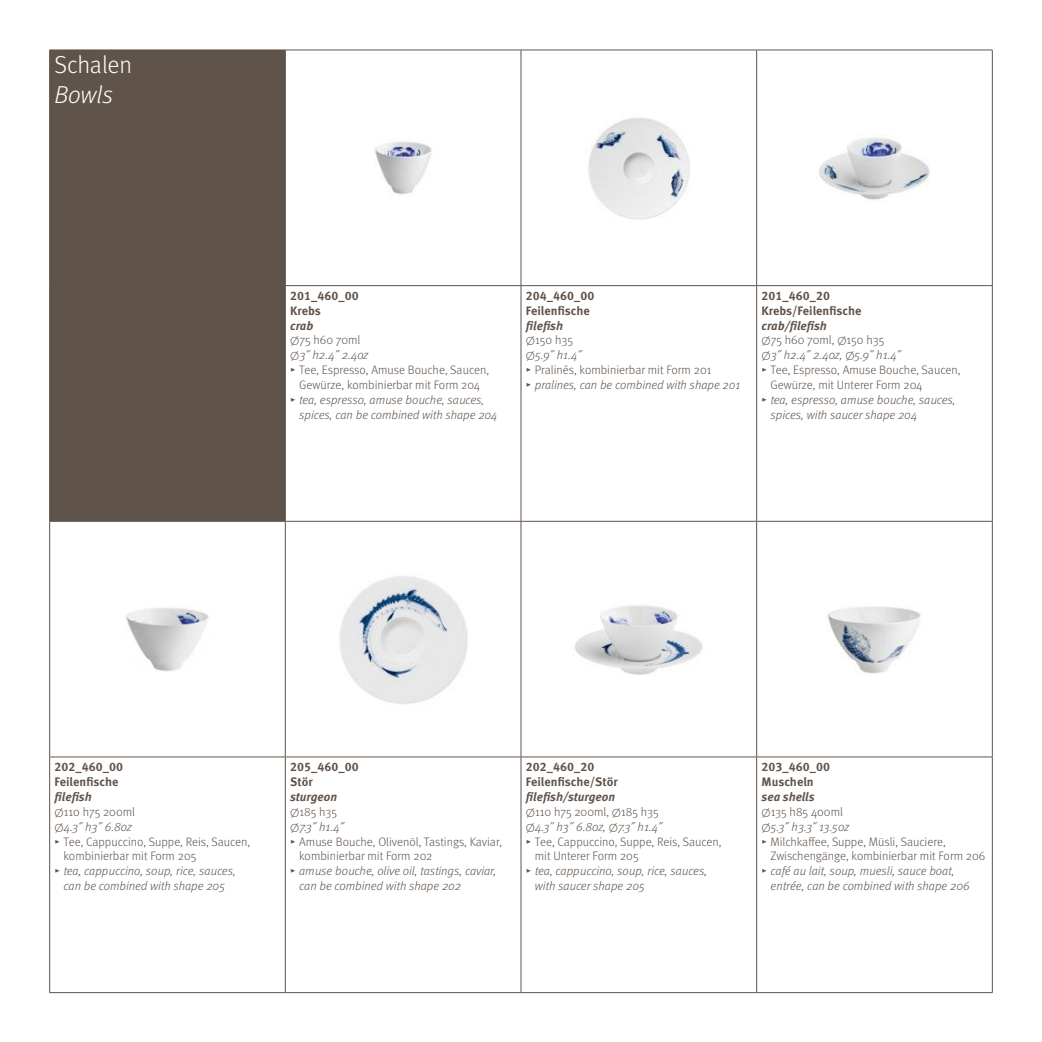
<style>
.page{position:relative;width:1042px;height:1042px;background:#fff}
.page>*{position:absolute;margin:0;border:0;box-sizing:border-box;transform-origin:0 0}
.t1{font:300 24.5px "Meta OT";letter-spacing:-.005em;color:#fff}
.t2{font:italic 300 24.5px "Meta HB";color:#fff}
.t3{font:italic 300 12.25px/14.9px "Meta HC";color:#60534a}
.t4{font:300 12.25px/14.9px "Meta OT";color:#60534a}
.t5{font:700 12.25px/14.9px "Meta Pro";color:#60534a}
.t6{font:italic 700 12.25px "Meta Pro";letter-spacing:-.005em;color:#60534a}
.s1{font-family:"Meta HB Light Special";font-weight:400}
.s2{font-family:"Meta HB Light Special";font-weight:400;font-style:normal}
.s3{font-family:"Meta Light Expert";font-weight:400}
.s4{font-family:"Meta Light Expert";font-weight:400;font-style:normal}
</style>
<div class="page">
<div style="left:50px;top:51px;width:235px;height:470px;background:#60534a"></div>
<hr style="left:49px;top:521px;width:236px;height:1px;background:#60534a">
<hr style="left:285px;top:521px;width:236px;height:1px;background:#60534a">
<hr style="left:521px;top:521px;width:235px;height:1px;background:#60534a">
<hr style="left:756px;top:521px;width:236px;height:1px;background:#60534a">
<hr style="left:49px;top:756px;width:236px;height:1px;background:#60534a">
<hr style="left:49px;top:757px;width:1px;height:235px;background:#60534a">
<hr style="left:285px;top:757px;width:1px;height:235px;background:#60534a">
<hr style="left:49px;top:992px;width:236px;height:1px;background:#60534a">
<hr style="left:521px;top:992px;width:235px;height:1px;background:#60534a">
<hr style="left:756px;top:992px;width:236px;height:1px;background:#60534a">
<hr style="left:49px;top:50px;width:236px;height:1px;background:#60534a">
<hr style="left:49px;top:50px;width:1px;height:236px;background:#60534a">
<hr style="left:285px;top:50px;width:236px;height:1px;background:#60534a">
<hr style="left:285px;top:50px;width:1px;height:235px;background:#60534a">
<hr style="left:521px;top:50px;width:235px;height:1px;background:#60534a">
<hr style="left:521px;top:50px;width:1px;height:235px;background:#60534a">
<hr style="left:756px;top:50px;width:236px;height:1px;background:#60534a">
<hr style="left:756px;top:50px;width:1px;height:235px;background:#60534a">
<hr style="left:992px;top:50px;width:1px;height:235px;background:#60534a">
<hr style="left:49px;top:286px;width:1px;height:235px;background:#60534a">
<hr style="left:285px;top:285px;width:236px;height:1px;background:#60534a">
<hr style="left:285px;top:286px;width:1px;height:235px;background:#60534a">
<hr style="left:521px;top:285px;width:235px;height:1px;background:#60534a">
<hr style="left:521px;top:286px;width:1px;height:235px;background:#60534a">
<hr style="left:756px;top:285px;width:236px;height:1px;background:#60534a">
<hr style="left:756px;top:286px;width:1px;height:235px;background:#60534a">
<hr style="left:992px;top:286px;width:1px;height:235px;background:#60534a">
<hr style="left:49px;top:522px;width:1px;height:234px;background:#60534a">
<hr style="left:285px;top:522px;width:1px;height:234px;background:#60534a">
<hr style="left:521px;top:522px;width:1px;height:234px;background:#60534a">
<hr style="left:756px;top:522px;width:1px;height:234px;background:#60534a">
<hr style="left:992px;top:522px;width:1px;height:234px;background:#60534a">
<hr style="left:285px;top:756px;width:236px;height:1px;background:#60534a">
<hr style="left:521px;top:756px;width:235px;height:1px;background:#60534a">
<hr style="left:521px;top:757px;width:1px;height:235px;background:#60534a">
<hr style="left:756px;top:756px;width:236px;height:1px;background:#60534a">
<hr style="left:756px;top:757px;width:1px;height:235px;background:#60534a">
<hr style="left:992px;top:757px;width:1px;height:235px;background:#60534a">
<hr style="left:285px;top:992px;width:236px;height:1px;background:#60534a">
<img style="left:375px;top:140px;width:57px;height:54px">
<img style="left:588px;top:117px;width:102px;height:103px">
<img style="left:818px;top:134px;width:112px;height:66px">
<img style="left:126px;top:607px;width:83px;height:64px">
<img style="left:340px;top:576px;width:128px;height:128px">
<img style="left:575px;top:602px;width:128px;height:73px">
<img style="left:826px;top:606px;width:95px;height:68px">
<h1 class="t1" style="left:55px;top:51px;width:79px">Schalen</h1>
<h1 class="t2" style="left:55px;top:81px;width:60px">Bowls</h1>
<p class="t5" style="left:290px;top:287px;width:70px">201_460_00<br>Krebs</p>
<p class="t6" style="left:290px;top:316px;width:25px">crab</p>
<p class="t4" style="left:290px;top:333px;width:72px"><span class="s1">O</span>75 h60 70ml</p>
<p class="t3" style="left:290px;top:348px;width:80px"><span class="s2">O</span>3˝ h2.4˝ 2.4oz</p>
<p class="t4" style="left:290px;top:363px;width:200px;text-align:center"><span class="s3">@</span> Tee, Espresso, Amuse Bouche, Saucen,<br>Gewürze, kombinierbar mit Form 204</p>
<p class="t3" style="left:299px;top:392px;width:200px;text-indent:-9px"><span class="s4">@</span> tea, espresso, amuse bouche, sauces, spices, can be combined with shape 204</p>
<p class="t5" style="left:526px;top:287px;width:70px">204_460_00<br>Feilenfische</p>
<p class="t6" style="left:526px;top:316px;width:39px">filefish</p>
<p class="t4" style="left:526px;top:333px;width:49px"><span class="s1">O</span>150 h35</p>
<p class="t3" style="left:526px;top:348px;width:57px"><span class="s2">O</span>5.9˝ h1.4˝</p>
<p class="t4" style="left:526px;top:363px;width:187px"><span class="s3">@</span> Pralinés, kombinierbar mit Form 201</p>
<p class="t3" style="left:526px;top:377px;width:216px"><span class="s4">@</span> pralines, can be combined with shape 201</p>
<p class="t5" style="left:761px;top:287px;width:101px">201_460_20<br>Krebs/Feilenfische</p>
<p class="t6" style="left:761px;top:316px;width:67px">crab/filefish</p>
<p class="t4" style="left:761px;top:333px;width:124px"><span class="s1">O</span>75 h60 70ml, <span class="s1">O</span>150 h35</p>
<p class="t3" style="left:761px;top:348px;width:141px"><span class="s2">O</span>3˝ h2.4˝ 2.4oz, <span class="s2">O</span>5.9˝ h1.4˝</p>
<p class="t4" style="left:770px;top:363px;width:191px;text-indent:-9px"><span class="s3">@</span> Tee, Espresso, Amuse Bouche, Saucen,<br>Gewürze, mit Unterer Form 204</p>
<p class="t3" style="left:770px;top:392px;width:187px;text-indent:-9px"><span class="s4">@</span> tea, espresso, amuse bouche, sauces, spices, with saucer shape 204</p>
<p class="t5" style="left:55px;top:759px;width:70px">202_460_00<br>Feilenfische</p>
<p class="t6" style="left:55px;top:787px;width:39px">filefish</p>
<p class="t4" style="left:55px;top:804px;width:82px"><span class="s1">O</span>110 h75 200ml</p>
<p class="t3" style="left:55px;top:819px;width:79px"><span class="s2">O</span>4.3˝ h3˝ 6.8oz</p>
<p class="t4" style="left:64px;top:834px;width:188px;text-indent:-9px"><span class="s3">@</span> Tee, Cappuccino, Suppe, Reis, Saucen, kombinierbar mit Form 205</p>
<p class="t3" style="left:55px;top:863px;width:183px;text-align:center"><span class="s4">@</span> tea, cappuccino, soup, rice, sauces, can be combined with shape 205</p>
<p class="t5" style="left:290px;top:759px;width:70px">205_460_00<br>Stör</p>
<p class="t6" style="left:290px;top:787px;width:49px">sturgeon</p>
<p class="t4" style="left:290px;top:804px;width:48px"><span class="s1">O</span>185 h35</p>
<p class="t3" style="left:290px;top:819px;width:55px"><span class="s2">O</span>7.3˝ h1.4˝</p>
<p class="t4" style="left:299px;top:834px;width:204px;text-indent:-9px"><span class="s3">@</span> Amuse Bouche, Olivenöl, Tastings, Kaviar, kombinierbar mit Form 202</p>
<p class="t3" style="left:299px;top:863px;width:199px;text-indent:-9px"><span class="s4">@</span> amuse bouche, olive oil, tastings, caviar, can be combined with shape 202</p>
<p class="t5" style="left:526px;top:759px;width:93px">202_460_20<br>Feilenfische/Stör</p>
<p class="t6" style="left:526px;top:787px;width:91px">filefish/sturgeon</p>
<p class="t4" style="left:526px;top:804px;width:134px"><span class="s1">O</span>110 h75 200ml, <span class="s1">O</span>185 h35</p>
<p class="t3" style="left:526px;top:819px;width:138px"><span class="s2">O</span>4.3˝ h3˝ 6.8oz, <span class="s2">O</span>7.3˝ h1.4˝</p>
<p class="t4" style="left:535px;top:834px;width:188px;text-indent:-9px"><span class="s3">@</span> Tee, Cappuccino, Suppe, Reis, Saucen, mit Unterer Form 205</p>
<p class="t3" style="left:535px;top:863px;width:174px;text-indent:-9px"><span class="s4">@</span> tea, cappuccino, soup, rice, sauces, with saucer shape 205</p>
<p class="t5" style="left:761px;top:759px;width:70px">203_460_00<br>Muscheln</p>
<p class="t6" style="left:761px;top:787px;width:55px">sea shells</p>
<p class="t4" style="left:761px;top:804px;width:83px"><span class="s1">O</span>135 h85 400ml</p>
<p class="t3" style="left:761px;top:819px;width:89px"><span class="s2">O</span>5.3˝ h3.3˝ 13.5oz</p>
<p class="t4" style="left:770px;top:834px;width:216px;text-indent:-9px"><span class="s3">@</span> Milchkaffee, Suppe, Müsli, Sauciere,<br>Zwischengänge, kombinierbar mit Form 206</p>
<p class="t3" style="left:770px;top:863px;width:201px;text-indent:-9px"><span class="s4">@</span> café au lait, soup, muesli, sauce boat, entrée, can be combined with shape 206</p>
</div>
